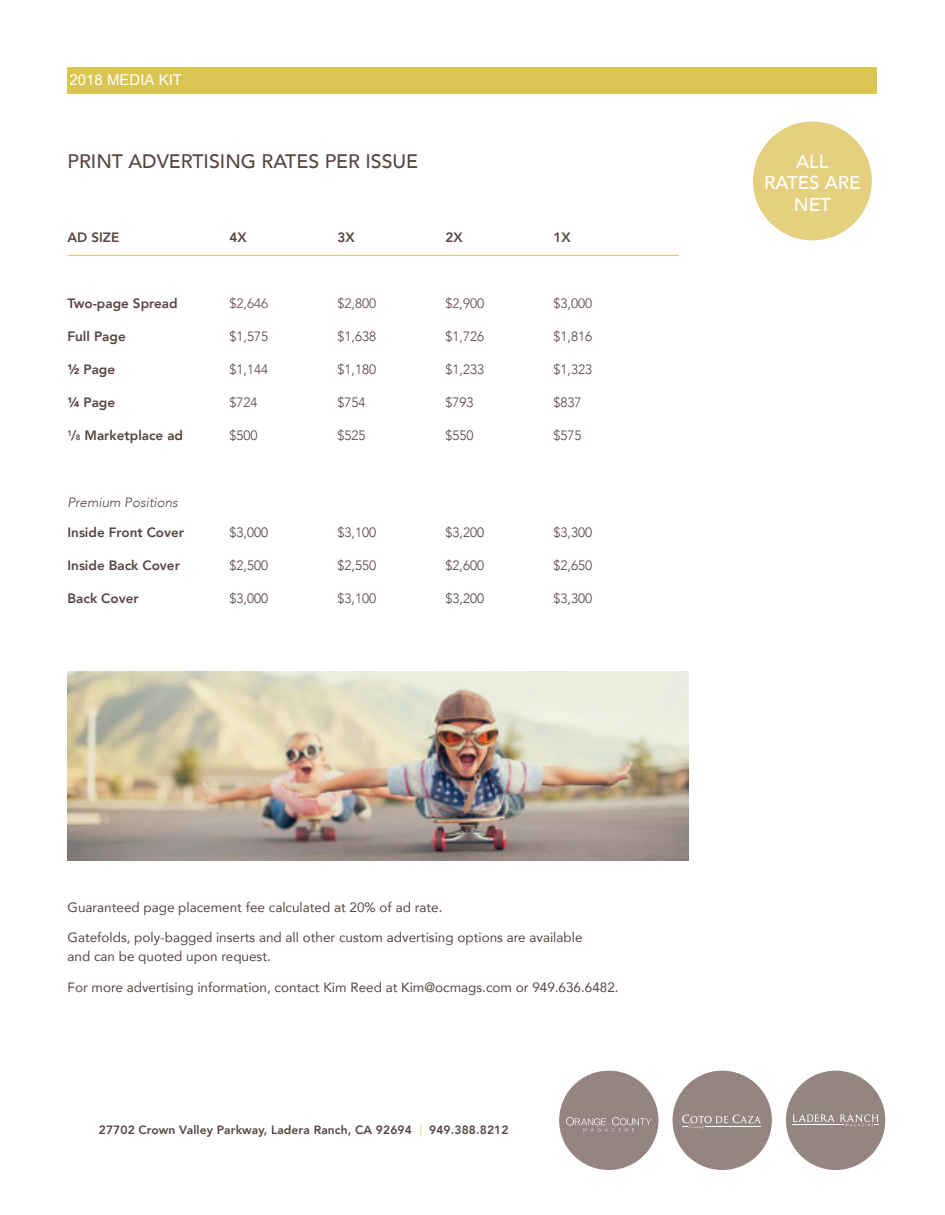
<style>
.page{position:relative;width:945px;height:1215px;background:#fff}
.page>*{position:absolute;margin:0;border:0;box-sizing:border-box;transform-origin:0 0}
.subhead{font:500 19.5px "Avenir";color:#574544}
.subhead-2{font:500 18.6px/21.1px "Avenir";color:#fff;text-align:center}
.t1{font:15px "Arial";color:#fff}
.body{font:13.5px/19.5px "Avenir";color:#574544}
.body-2{font:300 13.5px "Avenir";color:#574544}
.body-3{font:800 13.5px "Avenir";color:#574544}
.body-4{font:300 13.5px "Avenir LT Std";color:#574544}
.body-5{font:italic 300 13.5px "Avenir";color:#574544}
.t2{font:800 12px "Avenir";letter-spacing:.01em;color:#574544}
.s1{font-size:7.8px}
.s2{font-weight:300;color:#dac452}
</style>
<div class="page">
<div style="left:68px;top:68px;width:810px;height:26px;background:#dac452"></div>
<div style="left:559px;top:1071px;width:100px;height:99px;background:#948482;border-radius:50%"></div>
<div style="left:673px;top:1071px;width:99px;height:99px;background:#948482;border-radius:50%"></div>
<div style="left:786px;top:1071px;width:99px;height:99px;background:#948482;border-radius:50%"></div>
<svg style="left:793px;top:1114px;width:85px;height:12px"></svg>
<svg style="left:682px;top:1115px;width:79px;height:14px"></svg>
<svg style="left:566px;top:1117px;width:86px;height:15px"></svg>
<img style="left:68px;top:672px;width:620px;height:189px">
<hr style="left:68px;top:255px;width:611px;height:1px;background:#dac452">
<div style="left:753px;top:121px;width:119px;height:119px;background:#e4d07e;border-radius:50%"></div>
<p class="t1" style="left:70px;top:69px;width:114px">2018 MEDIA KIT</p>
<p class="subhead" style="left:68px;top:144px;width:352px">PRINT ADVERTISING RATES PER ISSUE</p>
<p class="body-3" style="left:68px;top:226px;width:53px">AD SIZE</p>
<p class="body-3" style="left:230px;top:226px;width:19px">4X</p>
<p class="body-3" style="left:338px;top:226px;width:19px">3X</p>
<p class="body-3" style="left:446px;top:226px;width:19px">2X</p>
<p class="body-3" style="left:554px;top:226px;width:19px">1X</p>
<p class="body-3" style="left:68px;top:293px;width:112px">Two-page Spread</p>
<p class="body-4" style="left:229px;top:296px;width:40px">$2,646</p>
<p class="body-4" style="left:337px;top:296px;width:40px">$2,800</p>
<p class="body-4" style="left:445px;top:296px;width:40px">$2,900</p>
<p class="body-4" style="left:553px;top:296px;width:40px">$3,000</p>
<p class="body-3" style="left:68px;top:326px;width:60px">Full Page</p>
<p class="body-2" style="left:229px;top:329px;width:40px">$1,575</p>
<p class="body-2" style="left:337px;top:329px;width:40px">$1,638</p>
<p class="body-2" style="left:445px;top:329px;width:40px">$1,726</p>
<p class="body-2" style="left:553px;top:329px;width:40px">$1,816</p>
<p class="body-3" style="left:68px;top:359px;width:49px">½ Page</p>
<p class="body-2" style="left:229px;top:362px;width:40px">$1,144</p>
<p class="body-2" style="left:337px;top:362px;width:40px">$1,180</p>
<p class="body-2" style="left:445px;top:362px;width:40px">$1,233</p>
<p class="body-2" style="left:553px;top:362px;width:40px">$1,323</p>
<p class="body-3" style="left:68px;top:392px;width:49px">¼ Page</p>
<p class="body-2" style="left:229px;top:395px;width:30px">$724</p>
<p class="body-2" style="left:337px;top:395px;width:30px">$754</p>
<p class="body-2" style="left:445px;top:395px;width:30px">$793</p>
<p class="body-2" style="left:553px;top:395px;width:30px">$837</p>
<p class="body-3" style="left:68px;top:425px;width:117px"><sup>1</sup>/<span class="s1">8</span> Marketplace ad</p>
<p class="body-2" style="left:230px;top:428px;width:30px">$500</p>
<p class="body-2" style="left:338px;top:428px;width:30px">$525</p>
<p class="body-2" style="left:446px;top:428px;width:30px">$550</p>
<p class="body-2" style="left:554px;top:428px;width:30px">$575</p>
<p class="body-5" style="left:68px;top:494px;width:112px">Premium Positions</p>
<p class="body-3" style="left:68px;top:522px;width:118px">Inside Front Cover</p>
<p class="body-2" style="left:229px;top:525px;width:40px">$3,000</p>
<p class="body-2" style="left:337px;top:525px;width:40px">$3,100</p>
<p class="body-2" style="left:445px;top:525px;width:40px">$3,200</p>
<p class="body-2" style="left:553px;top:525px;width:40px">$3,300</p>
<p class="body-3" style="left:68px;top:555px;width:114px">Inside Back Cover</p>
<p class="body-2" style="left:229px;top:558px;width:40px">$2,500</p>
<p class="body-2" style="left:337px;top:558px;width:40px">$2,550</p>
<p class="body-2" style="left:445px;top:558px;width:40px">$2,600</p>
<p class="body-2" style="left:553px;top:558px;width:40px">$2,650</p>
<p class="body-3" style="left:68px;top:588px;width:73px">Back Cover</p>
<p class="body-2" style="left:229px;top:591px;width:40px">$3,000</p>
<p class="body-2" style="left:337px;top:591px;width:40px">$3,100</p>
<p class="body-2" style="left:445px;top:591px;width:40px">$3,200</p>
<p class="body-2" style="left:553px;top:591px;width:40px">$3,300</p>
<p class="body" style="left:68px;top:897px;width:376px">Guaranteed page placement fee calculated at 20% of ad rate.</p>
<p class="body" style="left:68px;top:927px;width:517px">Gatefolds, poly-bagged inserts and all other custom advertising options are available and can be quoted upon request.</p>
<p class="body" style="left:68px;top:977px;width:553px">For more advertising information, contact Kim Reed at Kim@ocmags.com or 949.636.6482.</p>
<p class="t2" style="left:99px;top:1121px;width:411px">27702 Crown Valley Parkway, Ladera Ranch, CA 92694 <span class="s2">|</span> 949.388.8212</p>
<p class="subhead-2" style="left:764px;top:150px;width:98px">ALL<br>RATES ARE<br>NET</p>
</div>
